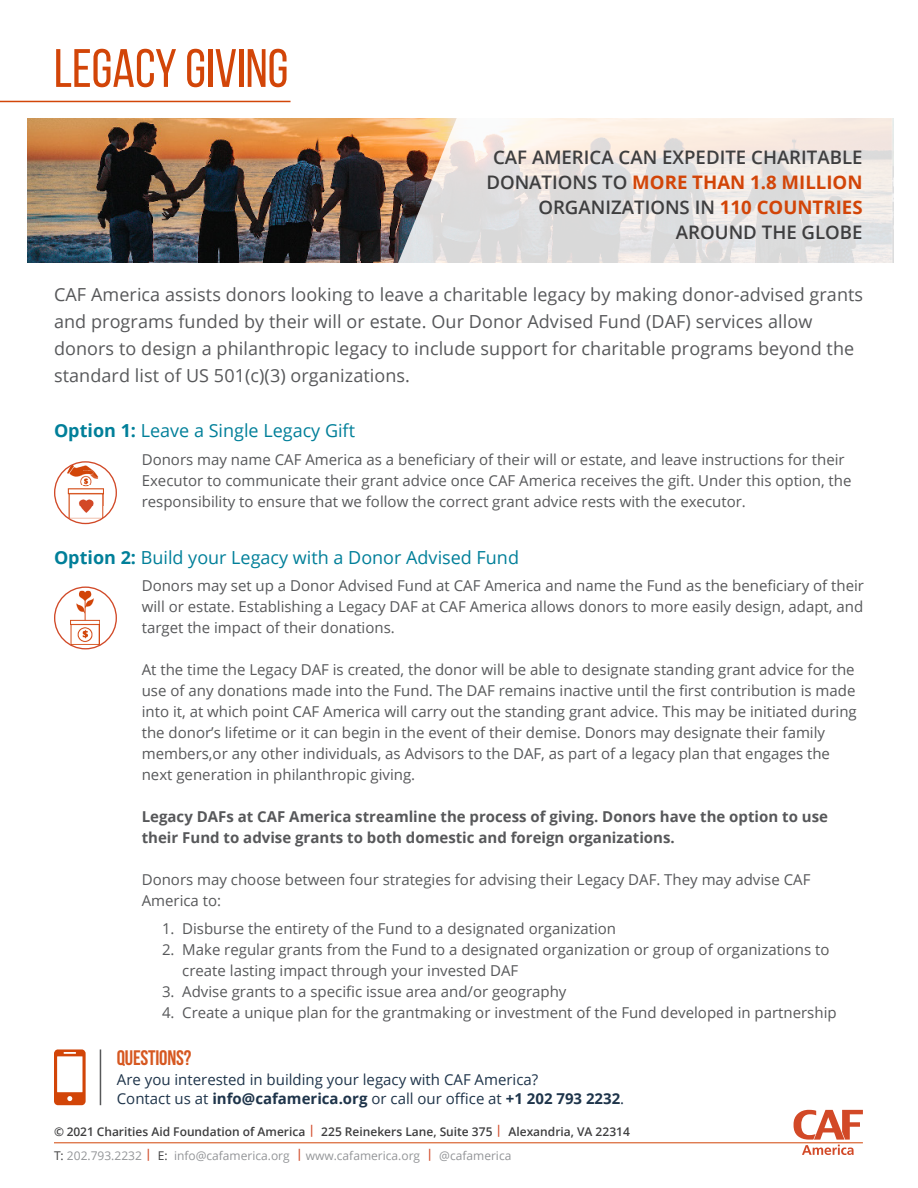
<style>
.page{position:relative;width:918px;height:1188px;background:#fff}
.page>*{position:absolute;margin:0;border:0;box-sizing:border-box;transform-origin:0 0}
.t1{font:54px "Bebas Neue";color:#d24508}
.t2{font:700 21px "Bebas Neue";letter-spacing:-.01em;color:#d65821}
.t3{font:600 18.6px/24.9px "Open Sans";color:#3e3e3f;text-align:right}
.t4{font:18px/27px "Open Sans";letter-spacing:.005em;color:#57585a}
.t5{font:18px "Open Sans";color:#007f99}
.t6{font:15px/21px "Open Sans";color:#57585a}
.t7{font:700 15px/21px "Open Sans";color:#57585a}
.t8{font:15px/19.5px "Open Sans";color:#1e344a}
.t9{font:600 12px "Open Sans";color:#3e3e3f}
.t10{font:12px "Open Sans";color:#939598}
.s1{font-weight:700;color:#d24508}
.s2{font-weight:700}
.s3{color:#d14927}
.s4{color:#3e3e3f}
.s5{font-weight:600;color:#d14927}
</style>
<div class="page">
<img style="left:27px;top:118px;width:367px;height:144px">
<svg style="left:394px;top:118px;width:500px;height:145px;background:#e3dcd7"></svg>
<svg style="left:794px;top:1110px;width:69px;height:45px"></svg>
<hr style="left:54px;top:1142px;width:809px;height:1px;background:#d24508">
<hr style="left:0;top:101px;width:291px;height:1px;background:#d24508">
<svg style="left:54px;top:1049px;width:32px;height:56px"></svg>
<hr style="left:100px;top:1049px;width:1px;height:56px;background:#57585a">
<img style="left:66px;top:464px;width:37px;height:54px">
<div style="left:54px;top:461px;width:63px;height:63px;border:1px solid #d14927;border-radius:50%"></div>
<img style="left:71px;top:591px;width:28px;height:53px">
<div style="left:54px;top:586px;width:63px;height:63px;border:1px solid #d14927;border-radius:50%"></div>
<p class="t1" style="left:54px;top:39px;width:236px">LEGACY GIVING</p>
<p class="t3" style="left:486px;top:145px;width:378px">CAF AMERICA CAN EXPEDITE CHARITABLE<br>DONATIONS TO <span class="s1">MORE THAN 1.8 MILLION<br></span>ORGANIZATIONS IN <span class="s1">110 COUNTRIES<br></span>AROUND THE GLOBE</p>
<p class="t4" style="left:54px;top:280px;width:811px">CAF America assists donors looking to leave a charitable legacy by making donor-advised grants and programs funded by their will or estate. Our Donor Advised Fund (DAF) services allow donors to design a philanthropic legacy to include support for charitable programs beyond the standard list of US 501(c)(3) organizations.</p>
<p class="t5" style="left:54px;top:418px;width:303px"><span class="s2">Option 1:</span> Leave a Single Legacy Gift</p>
<p class="t6" style="left:142px;top:448px;width:711px">Donors may name CAF America as a beneficiary of their will or estate, and leave instructions for their<br>Executor to communicate their grant advice once CAF America receives the gift. Under this option, the responsibility to ensure that we follow the correct grant advice rests with the executor.</p>
<p class="t5" style="left:54px;top:545px;width:467px"><span class="s2">Option 2:</span> Build your Legacy with a Donor Advised Fund</p>
<p class="t6" style="left:142px;top:575px;width:724px;text-align:justify">Donors may set up a Donor Advised Fund at CAF America and name the Fund as the beneficiary of their will or estate. Establishing a Legacy DAF at CAF America allows donors to more easily design, adapt, and target the impact of their donations.</p>
<p class="t6" style="left:142px;top:659px;width:717px">At the time the Legacy DAF is created, the donor will be able to designate standing grant advice for the use of any donations made into the Fund. The DAF remains inactive until the first contribution is made into it, at which point CAF America will carry out the standing grant advice. This may be initiated during the donor’s lifetime or it can begin in the event of their demise. Donors may designate their family members,or any other individuals, as Advisors to the DAF, as part of a legacy plan that engages the next generation in philanthropic giving.</p>
<p class="t7" style="left:142px;top:806px;width:688px">Legacy DAFs at CAF America streamline the process of giving. Donors have the option to use their Fund to advise grants to both domestic and foreign organizations.</p>
<p class="t6" style="left:142px;top:869px;width:670px">Donors may choose between four strategies for advising their Legacy DAF. They may advise CAF<br>America to:</p>
<p class="t6" style="left:162px;top:918px;width:456px">1. Disburse the entirety of the Fund to a designated organization</p>
<p class="t6" style="left:182px;top:939px;width:649px;text-indent:-20px">2. Make regular grants from the Fund to a designated organization or group of organizations to create lasting impact through your invested DAF</p>
<p class="t6" style="left:162px;top:981px;width:406px">3. Advise grants to a specific issue area and/or geography</p>
<p class="t6" style="left:162px;top:1002px;width:676px">4. Create a unique plan for the grantmaking or investment of the Fund developed in partnership</p>
<p class="t2" style="left:117px;top:1046px;width:76px">QUESTIONS?</p>
<p class="t8" style="left:117px;top:1069px;width:509px">Are you interested in building your legacy with CAF America?<br>Contact us at <span class="s2">info@cafamerica.org</span> or call our office at <span class="s2">+1 202 793 2232</span>.</p>
<p class="t9" style="left:54px;top:1123px;width:577px">© 2021 Charities Aid Foundation of America <span class="s3">|</span> 225 Reinekers Lane, Suite 375 <span class="s3">|</span> Alexandria, VA 22314</p>
<p class="t10" style="left:54px;top:1147px;width:459px"><span class="s4">T:</span> 202.793.2232 <span class="s5">|</span> <span class="s4">E:</span> info@cafamerica.org <span class="s5">|</span> www.cafamerica.org <span class="s5">|</span> @cafamerica</p>
</div>
